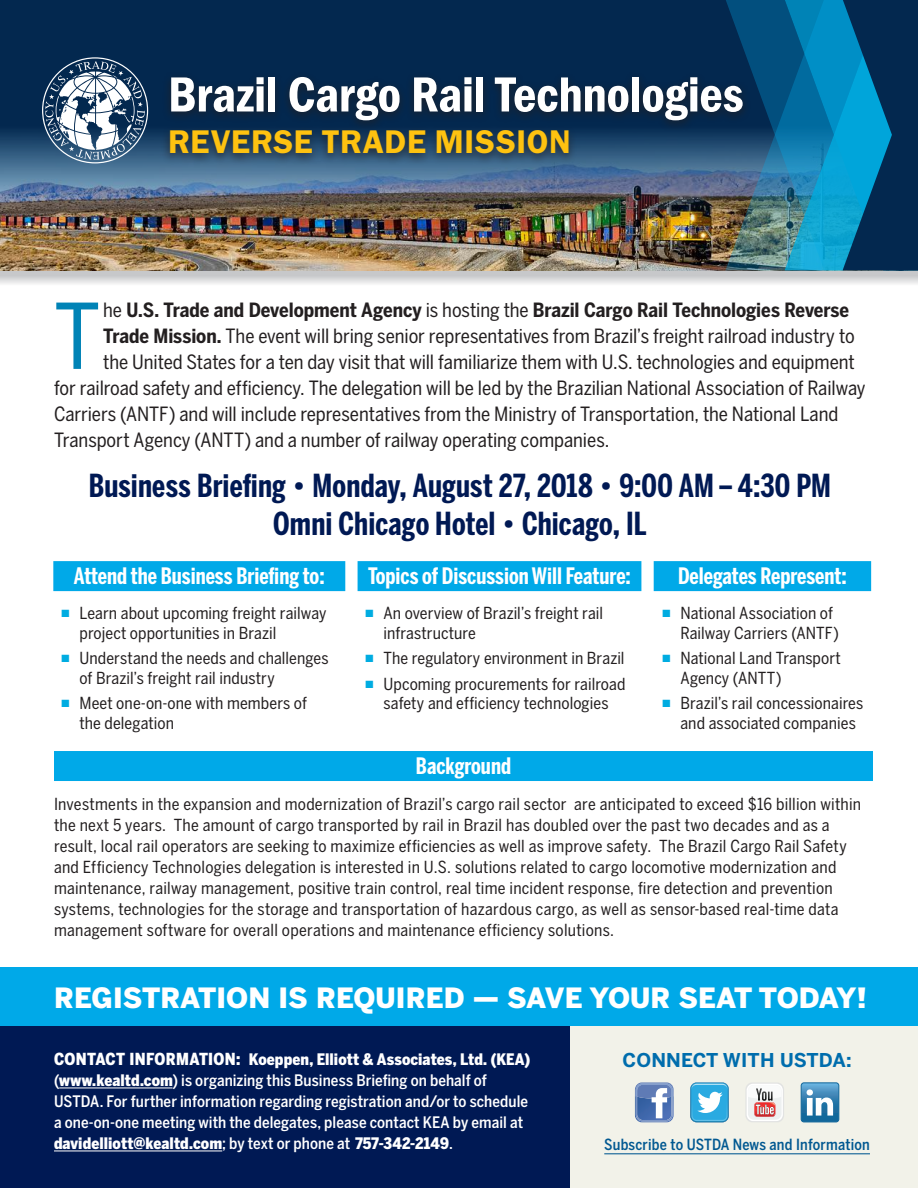
<style>
.page{position:relative;width:918px;height:1188px;background:#fff}
.page>*{position:absolute;margin:0;border:0;box-sizing:border-box;transform-origin:0 0}
.body_w_drop{font:89.7px "Benton Sans Cond";color:#0083b6}
.head1_rev{font:51px "ITC Franklin Gothic Std Dm Cd";letter-spacing:-.005em;color:#fff}
.head2{font:600 33px "ITC Franklin Gothic Std";letter-spacing:.02em;color:#fec210}
.sub3_business_briefi{font:700 31.5px/37.5px "Benton Sans Comp";letter-spacing:.005em;color:#001954;text-align:center}
.sub2_registration_re{font:900 27.75px "Benton Sans";letter-spacing:.005em;color:#fff}
.sub1_REV{font:700 22.5px "Benton Sans Comp";color:#fff}
.sub1_REV_box_no_inde{font:700 22.5px "Benton Sans Comp";color:#fff}
.body_w_drop-2{font:19.5px "Benton Sans Cond";letter-spacing:-.005em;color:#231f20}
.body_w_drop-3{font:700 19.5px "Benton Sans Cond";letter-spacing:-.005em;color:#231f20}
.sub4_no_space{font:700 18.9px "Benton Sans";letter-spacing:.01em;color:#006dad}
.body{font:16.5px/19.5px "Benton Sans Cond";letter-spacing:.01em;color:#231f20}
.contact{font:500 15.75px/21px "Benton Sans Cond";letter-spacing:.005em;color:#fff}
.subscribe{font:500 15.3px "Benton Sans Cond";letter-spacing:.015em;color:#015891}
.s1{font-weight:400}
.s2{font-weight:700}
.s3{color:#00ace1}
.s4{font-weight:900;font-size:16.5px}
.s5{font-weight:900}
</style>
<div class="page">
<svg style="left:0;top:271px;width:918px;height:13px;background:#d5d6d7"></svg>
<div style="left:0;top:0;width:918px;height:271px;background:#03284f"></div>
<img style="left:0;top:132px;width:725px;height:139px">
<div style="left:544px;top:997px;width:374px;height:191px;background:#f2f2e9"></div>
<div style="left:0;top:1001px;width:569px;height:187px;background:#001954"></div>
<div style="left:0;top:967px;width:918px;height:59px;background:#00a9e8"></div>
<img style="left:725px;top:0;width:19px;height:271px">
<svg style="left:744px;top:0;width:174px;height:271px"></svg>
<svg style="left:635px;top:1082px;width:39px;height:40px;background:#7c95c4"></svg>
<svg style="left:801px;top:1082px;width:38px;height:40px;background:#639ec3"></svg>
<svg style="left:690px;top:1082px;width:39px;height:40px;background:#62bce3"></svg>
<div style="left:745px;top:1082px;width:39px;height:40px;background:#eaeaea;border-radius:7px"></div>
<div style="left:747px;top:1084px;width:36px;height:37px;background:#fff;border-radius:6px"></div>
<div style="left:748px;top:1085px;width:34px;height:35px;background:#edf0f0;border-radius:6px"></div>
<svg style="left:748px;top:1085px;width:34px;height:32px"></svg>
<svg style="left:42px;top:57px;width:106px;height:106px"></svg>
<div style="left:161px;top:72px;width:590px;height:93px;background:#231f20;opacity:.75"></div>
<div style="left:654px;top:561px;width:217px;height:30px;background:#00a9e8"></div>
<div style="left:53px;top:561px;width:292px;height:30px;background:#00a9e8"></div>
<div style="left:358px;top:561px;width:283px;height:30px;background:#00a9e8"></div>
<div style="left:54px;top:751px;width:819px;height:30px;background:#00a9e8"></div>
<hr style="left:59px;top:1088px;width:114px;height:1px;background:#fff">
<hr style="left:54px;top:1151px;width:168px;height:1px;background:#fff">
<hr style="left:604px;top:1153px;width:266px;height:1px;background:#015891">
<p class="head1_rev" style="left:168px;top:65px;width:577px">Brazil Cargo Rail Technologies</p>
<p class="head2" style="left:168px;top:123px;width:404px">REVERSE TRADE MISSION</p>
<p class="body_w_drop" style="left:54px;top:284px;width:48px">T</p>
<p class="body_w_drop-3" style="left:103px;top:298px;width:748px"><span class="s1">he</span> U.S. Trade and Development Agency <span class="s1">is hosting the</span> Brazil Cargo Rail Technologies Reverse</p>
<p class="body_w_drop-2" style="left:103px;top:325px;width:753px"><span class="s2">Trade Mission.</span> The event will bring senior representatives from Brazil’s freight railroad industry to</p>
<p class="body_w_drop-2" style="left:103px;top:350px;width:753px">the United States for a ten day visit that will familiarize them with U.S. technologies and equipment</p>
<p class="body_w_drop-2" style="left:54px;top:376px;width:813px">for railroad safety and efficiency. The delegation will be led by the Brazilian National Association of Railway</p>
<p class="body_w_drop-2" style="left:54px;top:402px;width:786px">Carriers (ANTF) and will include representatives from the Ministry of Transportation, the National Land</p>
<p class="body_w_drop-2" style="left:54px;top:428px;width:557px">Transport Agency (ANTT) and a number of railway operating companies.</p>
<p class="sub3_business_briefi" style="left:89px;top:467px;width:744px">Business Briefing • Monday, August 27, 2018 • 9:00 AM– 4:30 PM<br>Omni Chicago Hotel • Chicago, IL</p>
<p class="sub1_REV" style="left:74px;top:562px;width:252px">Attend the Business Briefing to:</p>
<p class="sub1_REV" style="left:368px;top:562px;width:264px">Topics of Discussion Will Feature:</p>
<p class="sub1_REV" style="left:678px;top:562px;width:170px">Delegates Represent:</p>
<p class="body" style="left:80px;top:604px;width:249px;text-indent:-18px"><span class="s3">■</span> Learn about upcoming freight railway project opportunities in Brazil</p>
<p class="body" style="left:80px;top:649px;width:251px;text-indent:-18px"><span class="s3">■</span> Understand the needs and challenges of Brazil’s freight rail industry</p>
<p class="body" style="left:80px;top:694px;width:229px;text-indent:-18px"><span class="s3">■</span> Meet one-on-one with members of the delegation</p>
<p class="body" style="left:384px;top:604px;width:221px;text-indent:-18px"><span class="s3">■</span> An overview of Brazil’s freight rail infrastructure</p>
<p class="body" style="left:366px;top:649px;width:261px"><span class="s3">■</span> The regulatory environment in Brazil</p>
<p class="body" style="left:366px;top:674px;width:261px;text-align:center"><span class="s3">■</span> Upcoming procurements for railroad safety and efficiency technologies</p>
<p class="sub1_REV_box_no_inde" style="left:416px;top:752px;width:97px">Background</p>
<p class="body" style="left:680px;top:604px;width:160px;text-indent:-18px"><span class="s3">■</span> National Association of<br>Railway Carriers (ANTF)</p>
<p class="body" style="left:680px;top:649px;width:162px;text-indent:-18px"><span class="s3">■</span> National Land Transport<br>Agency (ANTT)</p>
<p class="body" style="left:680px;top:694px;width:185px;text-indent:-18px"><span class="s3">■</span> Brazil’s rail concessionaires and associated companies</p>
<p class="body" style="left:54px;top:793px;width:809px;line-height:21px">Investments in the expansion and modernization of Brazil’s cargo rail sector are anticipated to exceed $16 billion within the next 5 years. The amount of cargo transported by rail in Brazil has doubled over the past two decades and as a result, local rail operators are seeking to maximize efficiencies as well as improve safety. The Brazil Cargo Rail Safety and Efficiency Technologies delegation is interested in U.S. solutions related to cargo locomotive modernization and maintenance, railway management, positive train control, real time incident response, fire detection and prevention systems, technologies for the storage and transportation of hazardous cargo, as well as sensor-based real-time data management software for overall operations and maintenance efficiency solutions.</p>
<p class="sub2_registration_re" style="left:54px;top:981px;width:814px">REGISTRATION IS REQUIRED — SAVE YOUR SEAT TODAY!</p>
<p class="contact" style="left:54px;top:1048px;width:478px"><span class="s4">CONTACT INFORMATION:</span> <span class="s5">Koeppen, Elliott &amp; Associates, Ltd. (KEA) </span>(<span class="s5">www.kealtd.com</span>) is organizing this Business Briefing on behalf of USTDA. For further information regarding registration and/or to schedule a one-on-one meeting with the delegates, please contact KEA by email at <span class="s5">davidelliott@kealtd.com</span>; by text or phone at <span class="s5">757-342-2149</span>.</p>
<p class="sub4_no_space" style="left:623px;top:1049px;width:230px">CONNECT WITH USTDA:</p>
<p class="subscribe" style="left:604px;top:1135px;width:267px">Subscribe to USTDA News and Information</p>
</div>
